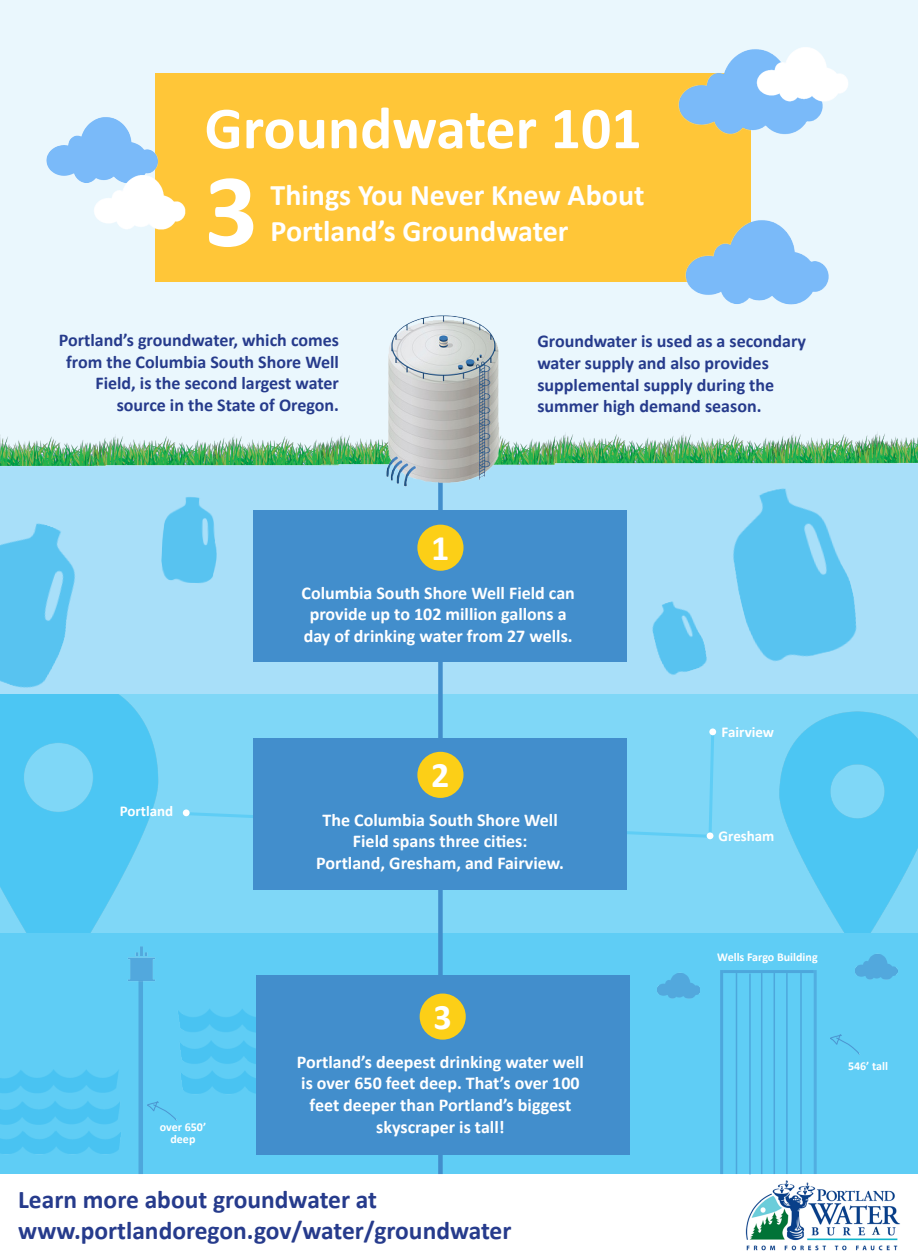
<style>
.page{position:relative;width:918px;height:1260px;background:#fff}
.page>*{position:absolute;margin:0;border:0;box-sizing:border-box;transform-origin:0 0}
.t1{font:700 105px "Calibri";color:#fff}
.t2{font:700 60px "Calibri";color:#fff}
.t3{font:700 36px "Calibri";color:#fff}
.t4{font:700 30px "Calibri";color:#fff}
.t5{font:700 25.5px "Calibri";color:#263b8c}
.t6{font:700 18px/21.6px "Calibri";color:#fff;text-align:center}
.t7{font:700 18px/21.6px "Calibri";color:#263b8c;text-align:right}
.t8{font:700 15px "Calibri";color:#fff}
.t9{font:700 12px/12px "Calibri";color:#fff;text-align:center}
</style>
<div class="page">
<div style="left:0;top:934px;width:918px;height:240px;background:#5fcdf5"></div>
<svg style="left:0;top:694px;width:918px;height:240px;background:#6dd0f5"></svg>
<div style="left:0;top:453px;width:918px;height:241px;background:#a8dff9"></div>
<div style="left:438px;top:344px;width:5px;height:830px;background:#428ecc"></div>
<div style="left:0;top:0;width:918px;height:453px;background:#eaf7fd"></div>
<div style="left:155px;top:74px;width:596px;height:208px;background:#ffc638"></div>
<img style="left:678px;top:49px;width:138px;height:86px">
<img style="left:685px;top:220px;width:144px;height:85px">
<img style="left:757px;top:47px;width:91px;height:72px">
<img style="left:46px;top:117px;width:113px;height:66px">
<img style="left:94px;top:173px;width:92px;height:57px">
<img style="left:0;top:435px;width:94px;height:31px">
<img style="left:94px;top:436px;width:118px;height:30px">
<img style="left:212px;top:436px;width:108px;height:30px">
<img style="left:320px;top:435px;width:51px;height:31px">
<div style="left:254px;top:511px;width:373px;height:151px;background:#428ecc"></div>
<div style="left:417px;top:525px;width:47px;height:46px;background:#fccf17;border-radius:50%"></div>
<img style="left:555px;top:434px;width:107px;height:30px">
<img style="left:662px;top:434px;width:109px;height:30px">
<img style="left:510px;top:436px;width:45px;height:29px">
<img style="left:371px;top:315px;width:139px;height:190px">
<img style="left:771px;top:434px;width:84px;height:30px">
<img style="left:733px;top:488px;width:124px;height:173px">
<img style="left:161px;top:497px;width:56px;height:86px">
<img style="left:0;top:523px;width:99px;height:178px">
<img style="left:652px;top:601px;width:55px;height:74px">
<img style="left:0;top:1032px;width:148px;height:142px">
<img style="left:178px;top:972px;width:269px;height:122px">
<img style="left:745px;top:1180px;width:155px;height:71px">
<img style="left:855px;top:433px;width:63px;height:56px">
<div style="left:183px;top:729px;width:533px;height:110px;background:#7fd7f7"></div>
<div style="left:707px;top:832px;width:6px;height:7px;background:#fff;border-radius:50%"></div>
<div style="left:254px;top:738px;width:373px;height:151px;background:#428ecc"></div>
<div style="left:417px;top:752px;width:47px;height:46px;background:#fccf17;border-radius:50%"></div>
<div style="left:183px;top:809px;width:7px;height:7px;background:#fff;border-radius:50%"></div>
<hr style="left:720px;top:970px;width:3px;height:204px;background:#428ecc">
<hr style="left:814px;top:970px;width:3px;height:204px;background:#428ecc">
<hr style="left:723px;top:970px;width:91px;height:3px;background:#428ecc">
<hr style="left:736px;top:973px;width:1px;height:201px;background:#428ecc">
<hr style="left:749px;top:974px;width:2px;height:200px;background:#428ecc">
<hr style="left:761px;top:973px;width:1px;height:201px;background:#428ecc">
<hr style="left:774px;top:973px;width:1px;height:201px;background:#428ecc">
<hr style="left:786px;top:973px;width:2px;height:201px;background:#428ecc">
<hr style="left:800px;top:973px;width:2px;height:201px;background:#428ecc">
<div style="left:256px;top:976px;width:374px;height:179px;background:#428ecc"></div>
<div style="left:420px;top:994px;width:46px;height:46px;background:#fccf17;border-radius:50%"></div>
<hr style="left:139px;top:981px;width:4px;height:193px;background:#4da7dc">
<img style="left:830px;top:1035px;width:30px;height:19px">
<img style="left:148px;top:1101px;width:29px;height:20px">
<img style="left:658px;top:972px;width:41px;height:27px">
<img style="left:855px;top:953px;width:42px;height:27px">
<img style="left:128px;top:946px;width:27px;height:36px">
<p class="t2" style="left:205px;top:90px;width:439px">Groundwater 101</p>
<p class="t1" style="left:205px;top:144px;width:55px">3</p>
<p class="t4" style="left:271px;top:176px;width:375px">Things You Never Knew About</p>
<p class="t4" style="left:271px;top:212px;width:300px">Portland’s Groundwater</p>
<p class="t7" style="left:59px;top:329px;width:282px">Portland’s groundwater, which comes from the Columbia South Shore Well Field, is the second largest water source in the State of Oregon.</p>
<p class="t7" style="left:537px;top:331px;width:270px;text-align:left">Groundwater is used as a secondary water supply and also provides supplemental supply during the summer high demand season.</p>
<p class="t3" style="left:431px;top:525px;width:20px">1</p>
<p class="t8" style="left:120px;top:802px;width:55px">Portland</p>
<p class="t9" style="left:160px;top:1121px;width:48px">over 650’ deep</p>
<p class="t6" style="left:301px;top:582px;width:275px">Columbia South Shore Well Field can provide up to 102 million gallons a day of drinking water from 27 wells.</p>
<p class="t3" style="left:431px;top:752px;width:20px">2</p>
<p class="t6" style="left:323px;top:809px;width:237px">The Columbia South Shore Well<br>Field spans three cities:</p>
<p class="t6" style="left:316px;top:852px;width:249px">Portland, Gresham, and Fairview.</p>
<p class="t8" style="left:722px;top:723px;width:54px">Fairview</p>
<p class="t8" style="left:719px;top:827px;width:57px">Gresham</p>
<p class="t9" style="left:717px;top:951px;width:102px">Wells Fargo Building</p>
<p class="t3" style="left:433px;top:994px;width:20px">3</p>
<p class="t6" style="left:297px;top:1051px;width:289px">Portland’s deepest drinking water well is over 650 feet deep. That’s over 100 feet deeper than Portland’s biggest skyscraper is tall!</p>
<p class="t9" style="left:848px;top:1060px;width:41px">546’ tall</p>
<p class="t5" style="left:18px;top:1183px;width:360px">Learn more about groundwater at</p>
<p class="t5" style="left:18px;top:1214px;width:495px">www.portlandoregon.gov/water/groundwater</p>
</div>
